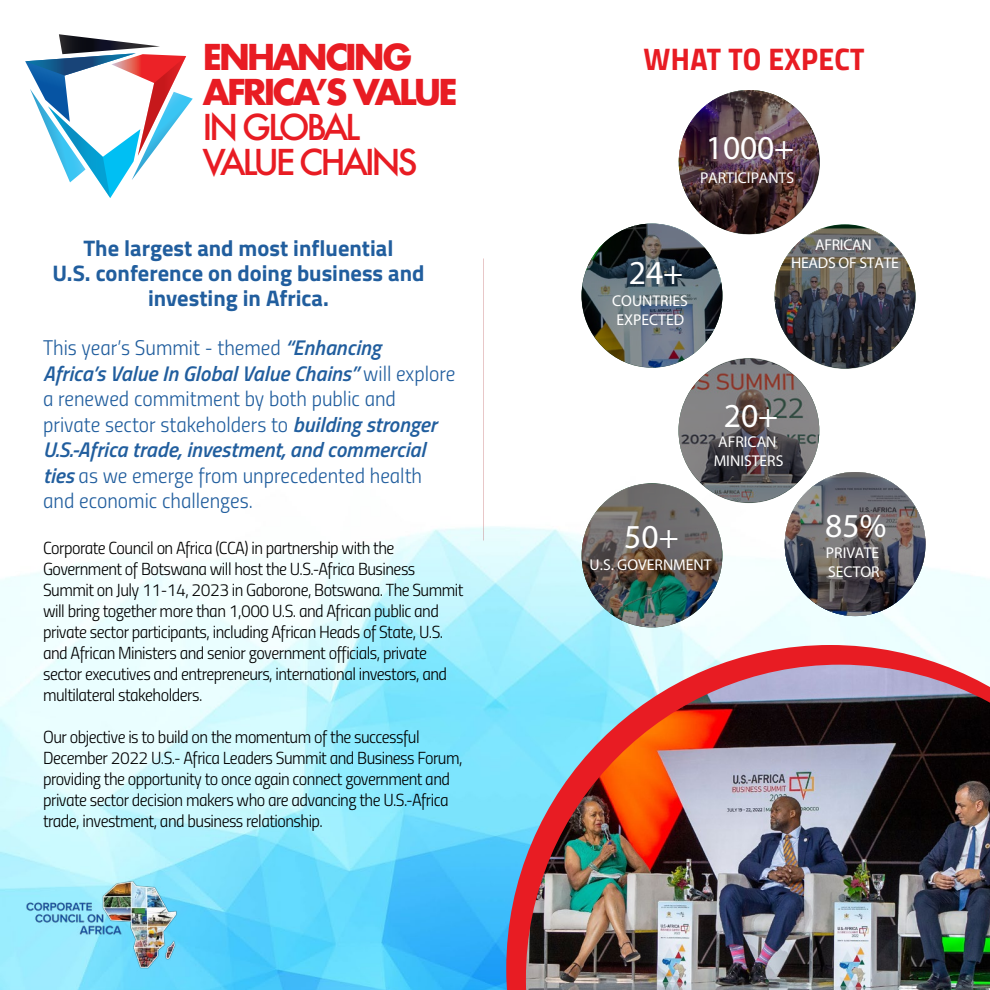
<style>
.page{position:relative;width:990px;height:990px;background:#fff}
.page>*{position:absolute;margin:0;border:0;box-sizing:border-box;transform-origin:0 0}
.t1{font:700 34.62px/35.1px "Futura";letter-spacing:-.1em;color:#e81c23}
.t2{font:500 34.62px/35.1px "Futura";letter-spacing:-.1em;color:#e81c23}
.t3{font:700 33.62px "Titillium";color:#fff}
.t4{font:31.25px "Titillium Bold Upright";letter-spacing:.01em;color:#e81c23}
.t5{font:700 22.5px/25px "Titillium";color:#215e9e;text-align:center}
.t6{font:21.25px/25.5px "Titillium Light Upright";color:#215e9e}
.t7{font:italic 600 21.25px "Titillium";color:#215e9e}
.t8{font:17.5px/21px "Titillium Light Upright";letter-spacing:-.03em;color:#000}
.t9{font:700 15.62px/18.9px "Titillium";color:#fff}
.t10{font:700 15.62px/18.9px "Titillium";letter-spacing:-.02em;color:#fff;text-align:center}
.s1{font-family:"Titillium";font-weight:600;font-style:italic}
.s2{font-family:"Titillium Light Upright";font-weight:400;font-style:normal}
</style>
<div class="page">
<img style="left:0;top:397px;width:990px;height:593px">
<svg style="left:506px;top:645px;width:484px;height:345px;background:#b5aebe"></svg>
<img style="left:526px;top:665px;width:464px;height:325px">
<img style="left:27px;top:871px;width:157px;height:103px">
<img style="left:678px;top:90px;width:142px;height:145px">
<img style="left:679px;top:359px;width:140px;height:144px">
<svg style="left:679px;top:358px;width:140px;height:145px;background:#6a6466"></svg>
<img style="left:785px;top:472px;width:141px;height:144px">
<img style="left:785px;top:472px;width:141px;height:144px;border-radius:50%">
<img style="left:584px;top:224px;width:138px;height:144px">
<svg style="left:581px;top:224px;width:141px;height:144px;background:#515b61"></svg>
<img style="left:775px;top:228px;width:140px;height:140px">
<img style="left:775px;top:225px;width:140px;height:144px;border-radius:50%">
<img style="left:582px;top:484px;width:140px;height:143px">
<img style="left:582px;top:483px;width:140px;height:145px;border-radius:50%">
<svg style="left:25px;top:34px;width:168px;height:164px"></svg>
<h1 class="t1" style="left:202px;top:39px;width:257px">ENHANCING<br>AFRICA’S VALUE</h1>
<h1 class="t2" style="left:202px;top:109px;width:217px">IN GLOBAL<br>VALUE CHAINS</h1>
<p class="t5" style="left:52px;top:235px;width:374px">The largest and most influential<br>U.S. conference on doing business and investing in Africa.</p>
<p class="t6" style="left:43px;top:334px;width:339px">This year’s Summit - themed <span class="s1">“Enhancing</span></p>
<p class="t7" style="left:43px;top:357px;width:414px">Africa’s Value In Global Value Chains” <span class="s2">will explore</span></p>
<p class="t6" style="left:43px;top:385px;width:395px">a renewed commitment by both public and private sector stakeholders to <span class="s1">building stronger</span></p>
<p class="t7" style="left:43px;top:433px;width:384px">U.S.-Africa trade, investment, and commercial</p>
<p class="t6" style="left:43px;top:461px;width:380px"><span class="s1">ties</span> as we emerge from unprecedented health and economic challenges.</p>
<p class="t8" style="left:43px;top:536px;width:422px">Corporate Council on Africa (CCA) in partnership with the Government of Botswana will host the U.S.-Africa Business Summit on July 11-14, 2023 in Gaborone, Botswana. The Summit will bring together more than 1,000 U.S. and African public and private sector participants, including African Heads of State, U.S. and African Ministers and senior government officials, private sector executives and entrepreneurs, international investors, and multilateral stakeholders.</p>
<p class="t8" style="left:43px;top:725px;width:421px">Our objective is to build on the momentum of the successful December 2022 U.S.- Africa Leaders Summit and Business Forum, providing the opportunity to once again connect government and private sector decision makers who are advancing the U.S.-Africa trade, investment, and business relationship.</p>
<h3 class="t4" style="left:644px;top:34px;width:222px">WHAT TO EXPECT</h3>
<h2 class="t3" style="left:706px;top:127px;width:90px">1000+</h2>
<p class="t9" style="left:700px;top:168px;width:95px">PARTICIPANTS</p>
<h2 class="t3" style="left:629px;top:252px;width:56px">24+</h2>
<p class="t9" style="left:612px;top:292px;width:77px">COUNTRIES<br>EXPECTED</p>
<p class="t10" style="left:791px;top:235px;width:109px">AFRICAN<br>HEADS OF STATE</p>
<h2 class="t3" style="left:724px;top:395px;width:56px">20+</h2>
<p class="t9" style="left:714px;top:432px;width:71px">AFRICAN<br>MINISTERS</p>
<h2 class="t3" style="left:624px;top:516px;width:56px">50+</h2>
<p class="t9" style="left:590px;top:555px;width:124px">U.S. GOVERNMENT</p>
<h2 class="t3" style="left:825px;top:504px;width:63px">85%</h2>
<p class="t9" style="left:826px;top:543px;width:55px">PRIVATE<br>SECTOR</p>
</div>
